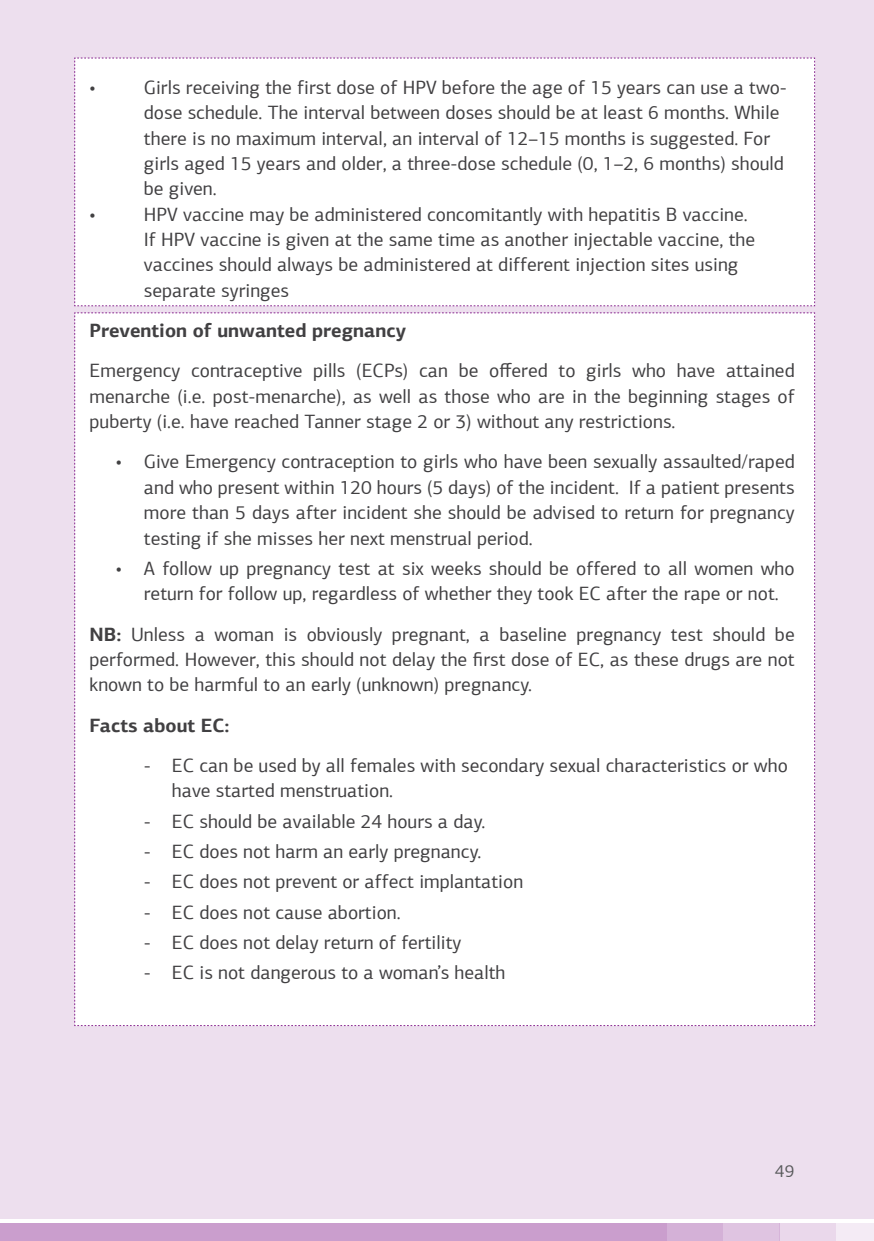
<style>
.page{position:relative;width:874px;height:1241px;background:#fff}
.page>*{position:absolute;margin:0;border:0;box-sizing:border-box;transform-origin:0 0}
.t1{font:19.25px/25.4px "PF Agora Sans Pro";color:#414042}
.t2{font:700 19.25px "PF Agora Sans Pro";color:#414042}
.t3{font:17.5px "PF Agora Sans Pro";color:#58595b}
.s1{font-weight:700}
</style>
<div class="page">
<div style="left:835px;top:1223px;width:38px;height:17px;background:#f4ebf5"></div>
<div style="left:722px;top:1223px;width:57px;height:17px;background:#dfc4e1"></div>
<div style="left:779px;top:1223px;width:56px;height:17px;background:#ead8eb"></div>
<div style="left:665px;top:1223px;width:57px;height:17px;background:#d4b1d7"></div>
<div style="left:0;top:1223px;width:665px;height:17px;background:#ca9ecd"></div>
<div style="left:0;top:0;width:873px;height:1218px;background:#eddfee"></div>
<div style="left:74px;top:58px;width:740px;height:248px;background:#fff"></div>
<div style="left:74px;top:312px;width:740px;height:713px;background:#fff"></div>
<p class="t1" style="left:90px;top:74px;width:8px">•</p>
<p class="t1" style="left:144px;top:74px;width:644px">Girls receiving the first dose of HPV before the age of 15 years can use a two&shy;dose schedule. The interval between doses should be at least 6 months. While there is no maximum interval, an interval of 12–15 months is suggested. For girls aged 15 years and older, a three-dose schedule (0, 1–2, 6 months) should be given.</p>
<p class="t1" style="left:90px;top:201px;width:8px">•</p>
<p class="t1" style="left:144px;top:201px;width:612px">HPV vaccine may be administered concomitantly with hepatitis B vaccine.<br>If HPV vaccine is given at the same time as another injectable vaccine, the vaccines should always be administered at different injection sites using separate syringes</p>
<p class="t2" style="left:90px;top:318px;width:318px">Prevention of unwanted pregnancy</p>
<p class="t1" style="left:90px;top:358px;width:706px;text-align:justify">Emergency contraceptive pills (ECPs) can be offered to girls who have attained menarche (i.e. post-menarche), as well as those who are in the beginning stages of puberty (i.e. have reached Tanner stage 2 or 3) without any restrictions.</p>
<p class="t1" style="left:144px;top:449px;width:652px;text-align:justify;text-indent:-28px">• Give Emergency contraception to girls who have been sexually assaulted/raped and who present within 120 hours (5 days) of the incident. If a patient presents more than 5 days after incident she should be advised to return for pregnancy testing if she misses her next menstrual period.</p>
<p class="t1" style="left:144px;top:555px;width:652px;text-indent:-28px">• A follow up pregnancy test at six weeks should be offered to all women who return for follow up, regardless of whether they took EC after the rape or not.</p>
<p class="t1" style="left:89px;top:621px;width:706px;text-align:justify"><span class="s1">NB:</span> Unless a woman is obviously pregnant, a baseline pregnancy test should be performed. However, this should not delay the first dose of EC, as these drugs are not known to be harmful to an early (unknown) pregnancy.</p>
<p class="t2" style="left:90px;top:712px;width:141px">Facts about EC:</p>
<p class="t1" style="left:172px;top:752px;width:617px;text-indent:-28px">- EC can be used by all females with secondary sexual characteristics or who have started menstruation.</p>
<p class="t1" style="left:144px;top:808px;width:343px">- EC should be available 24 hours a day.</p>
<p class="t1" style="left:144px;top:838px;width:339px">- EC does not harm an early pregnancy.</p>
<p class="t1" style="left:144px;top:869px;width:380px">- EC does not prevent or affect implantation</p>
<p class="t1" style="left:144px;top:899px;width:258px">- EC does not cause abortion.</p>
<p class="t1" style="left:144px;top:929px;width:319px">- EC does not delay return of fertility</p>
<p class="t1" style="left:144px;top:960px;width:363px">- EC is not dangerous to a woman’s health</p>
<p class="t3" style="left:774px;top:1160px;width:21px">49</p>
</div>
